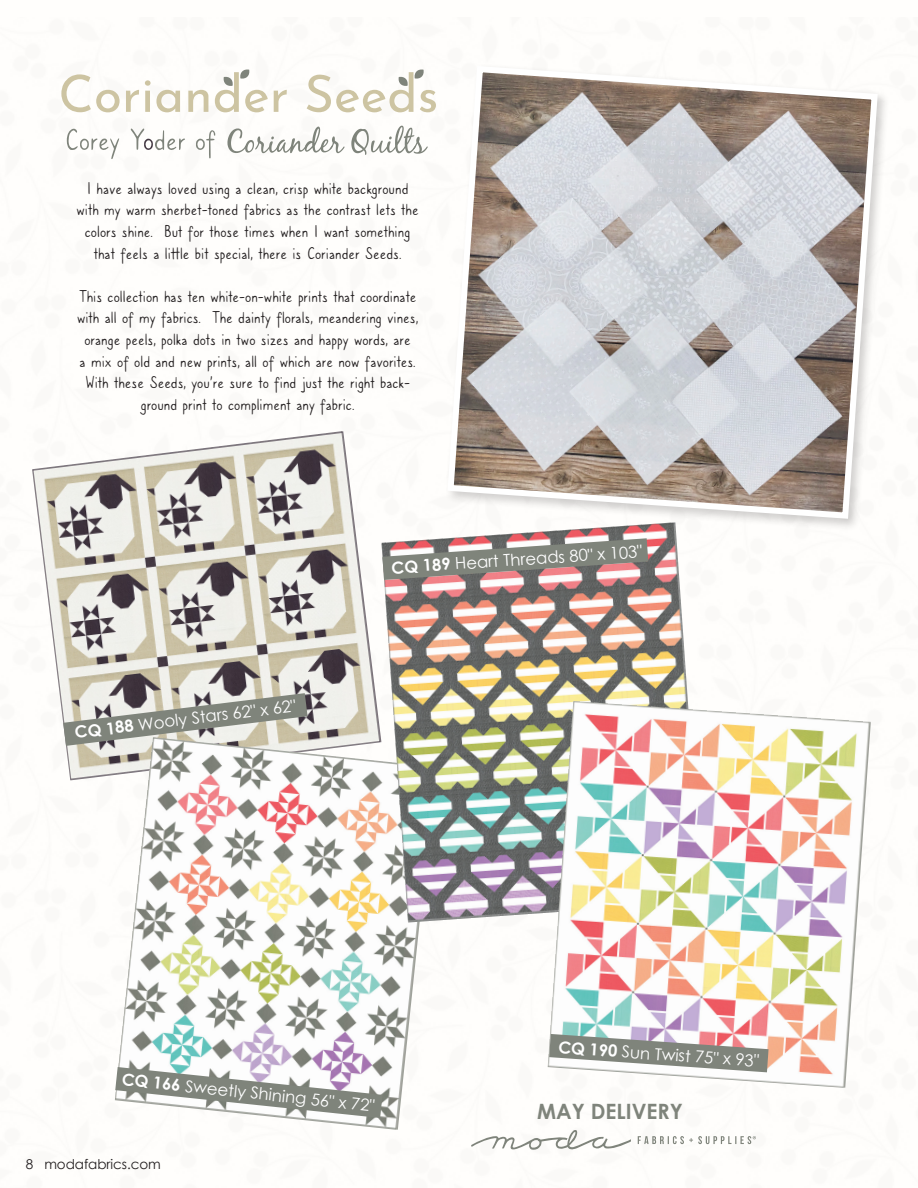
<style>
.page{position:relative;width:918px;height:1188px;background:#fff}
.page>*{position:absolute;margin:0;border:0;box-sizing:border-box;transform-origin:0 0}
.t1{font:700 21.15px "Century Gothic";color:#7f847b}
.t2{font:18px/21.6px "Caroni";color:#231f20;text-align:center}
.t3{font:16.5px "Century Gothic";color:#fff}
.t4{font:13.5px "Century Gothic";letter-spacing:-.005em;color:#231f20}
.s1{font-weight:700}
</style>
<div class="page">
<div style="left:445px;top:63px;width:445px;height:468px;background:#fefdfb"></div>
<svg style="left:450px;top:72px;width:431px;height:450px;background:#c7c3c3"></svg>
<img style="left:32px;top:431px;width:349px;height:349px">
<svg style="left:471px;top:1130px;width:160px;height:20px"></svg>
<svg style="left:638px;top:1136px;width:118px;height:8px"></svg>
<img style="left:115px;top:737px;width:305px;height:393px">
<svg style="left:67px;top:129px;width:52px;height:30px"></svg>
<svg style="left:130px;top:128px;width:55px;height:22px"></svg>
<svg style="left:196px;top:130px;width:19px;height:29px"></svg>
<svg style="left:61px;top:74px;width:59px;height:38px"></svg>
<svg style="left:126px;top:90px;width:13px;height:22px"></svg>
<svg style="left:145px;top:80px;width:35px;height:32px"></svg>
<svg style="left:188px;top:90px;width:20px;height:22px"></svg>
<svg style="left:274px;top:90px;width:13px;height:22px"></svg>
<svg style="left:215px;top:69px;width:53px;height:43px"></svg>
<svg style="left:307px;top:69px;width:129px;height:43px"></svg>
<svg style="left:227px;top:127px;width:118px;height:26px"></svg>
<svg style="left:351px;top:126px;width:77px;height:29px"></svg>
<img style="left:381px;top:522px;width:307px;height:401px">
<img style="left:548px;top:701px;width:323px;height:387px">
<svg style="left:63px;top:693px;width:245px;height:53px;background:#adaea5"></svg>
<svg style="left:382px;top:538px;width:266px;height:42px;background:#9e908c"></svg>
<svg style="left:115px;top:1067px;width:268px;height:51px"></svg>
<svg style="left:549px;top:1034px;width:220px;height:38px"></svg>
<p class="t2" style="left:76px;top:178px;width:344px">I have always loved using a clean, crisp white background with my warm sherbet-toned fabrics as the contrast lets the colors shine. But for those times when I want something that feels a little bit special, there is Coriander Seeds.</p>
<p class="t2" style="left:77px;top:286px;width:343px">This collection has ten white-on-white prints that coordinate with all of my fabrics. The dainty florals, meandering vines, orange peels, polka dots in two sizes and happy words, are<br>a mix of old and new prints, all of which are now favorites.<br>With these Seeds, you're sure to find just the right back&shy;ground print to compliment any fabric.</p>
<p class="t3" style="left:74px;top:721px;width:224px;rotate:-7deg"><span class="s1">CQ 188</span> Wooly Stars 62" x 62"</p>
<p class="t3" style="left:391px;top:557px;width:253px;rotate:-4deg"><span class="s1">CQ 189</span> Heart Threads 80" x 103"</p>
<p class="t3" style="left:123px;top:1068px;width:255px;rotate:6deg"><span class="s1">CQ 166</span> Sweetly Shining 56" x 72"</p>
<p class="t4" style="left:26px;top:1154px;width:136px">8 modafabrics.com</p>
<p class="t3" style="left:559px;top:1035px;width:202px;rotate:4deg"><span class="s1">CQ 190</span> Sun Twist 75" x 93"</p>
<p class="t1" style="left:537px;top:1096px;width:147px">MAY DELIVERY</p>
</div>
